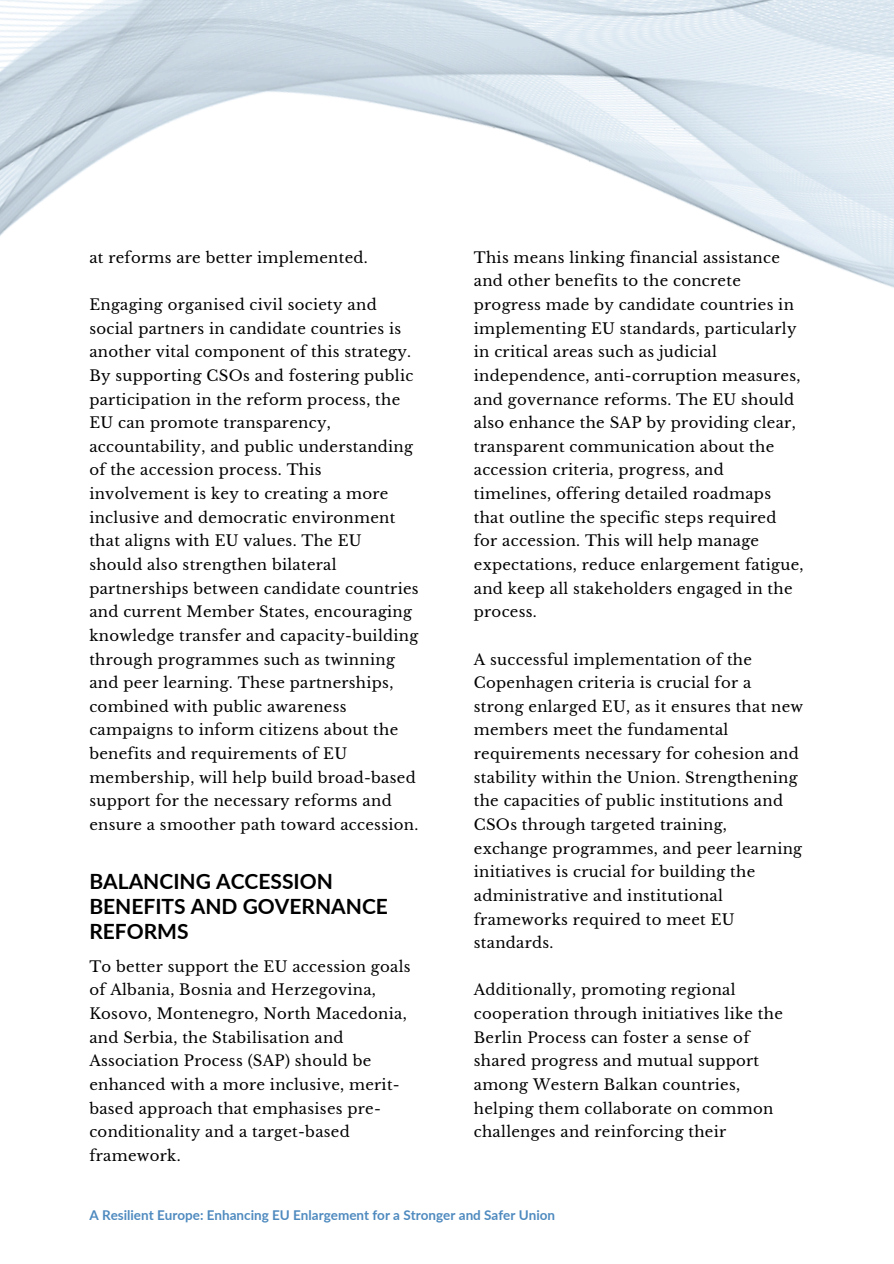
<style>
.page{position:relative;width:894px;height:1264px;background:#fff}
.page>*{position:absolute;margin:0;border:0;box-sizing:border-box;transform-origin:0 0}
.t1{font:700 21px/24.8px "Lato";color:#000}
.t2{font:14.85px/23.7px "Libre Baskerville";letter-spacing:.02em;color:#000}
.t3{font:700 13.5px "Lato";color:#0057a3}
</style>
<div class="page">
<img style="left:0;top:0;width:893px;height:288px">
<p class="t2" style="left:89px;top:246px;width:280px">at reforms are better implemented.</p>
<p class="t2" style="left:89px;top:293px;width:331px">Engaging organised civil society and social partners in candidate countries is another vital component of this strategy.<br>By supporting CSOs and fostering public participation in the reform process, the EU can promote transparency, accountability, and public understanding of the accession process. This involvement is key to creating a more inclusive and democratic environment that aligns with EU values. The EU<br>should also strengthen bilateral partnerships between candidate countries and current Member States, encouraging knowledge transfer and capacity-building through programmes such as twinning and peer learning. These partnerships, combined with public awareness campaigns to inform citizens about the benefits and requirements of EU membership, will help build broad-based support for the necessary reforms and ensure a smoother path toward accession.</p>
<p class="t1" style="left:89px;top:868px;width:300px">BALANCING ACCESSION<br>BENEFITS AND GOVERNANCE<br>REFORMS</p>
<p class="t2" style="left:89px;top:954px;width:323px">To better support the EU accession goals of Albania, Bosnia and Herzegovina, Kosovo, Montenegro, North Macedonia, and Serbia, the Stabilisation and Association Process (SAP) should be enhanced with a more inclusive, merit&shy;based approach that emphasises pre&shy;conditionality and a target-based framework.</p>
<h1 class="t2" style="left:473px;top:246px;width:331px">This means linking financial assistance and other benefits to the concrete progress made by candidate countries in implementing EU standards, particularly in critical areas such as judicial independence, anti-corruption measures, and governance reforms. The EU should also enhance the SAP by providing clear, transparent communication about the accession criteria, progress, and timelines, offering detailed roadmaps that outline the specific steps required for accession. This will help manage expectations, reduce enlargement fatigue, and keep all stakeholders engaged in the process.</h1>
<p class="t2" style="left:473px;top:647px;width:331px">A successful implementation of the Copenhagen criteria is crucial for a strong enlarged EU, as it ensures that new members meet the fundamental requirements necessary for cohesion and stability within the Union. Strengthening the capacities of public institutions and CSOs through targeted training, exchange programmes, and peer learning initiatives is crucial for building the administrative and institutional frameworks required to meet EU standards.</p>
<p class="t2" style="left:473px;top:978px;width:310px">Additionally, promoting regional cooperation through initiatives like the Berlin Process can foster a sense of shared progress and mutual support among Western Balkan countries, helping them collaborate on common challenges and reinforcing their</p>
<p class="t3" style="left:89px;top:1206px;width:467px">A Resilient Europe: Enhancing EU Enlargement for a Stronger and Safer Union</p>
</div>
